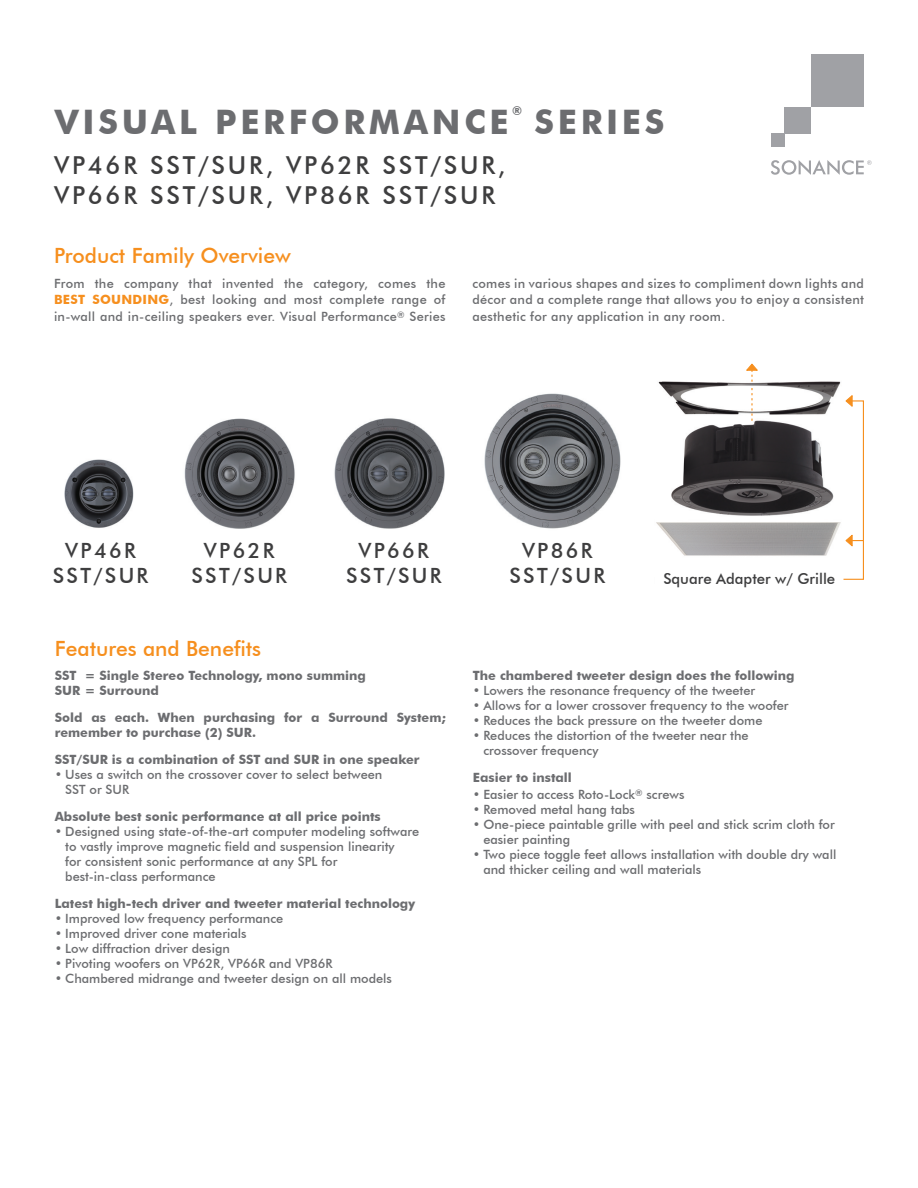
<style>
.page{position:relative;width:918px;height:1188px;background:#fff}
.page>*{position:absolute;margin:0;border:0;box-sizing:border-box;transform-origin:0 0}
.t1{font:700 33.75px "Futura BT";letter-spacing:.11em;color:#6c6d70}
.t2{font:500 24.75px/29.7px "Futura BT";letter-spacing:.11em;color:#3e3e3f}
.t3{font:500 21px/25.2px "Futura BT";letter-spacing:.11em;color:#3e3e3f;text-align:center}
.t4{font:500 21px "Futura BT";color:#f68f1e}
.t5{font:500 15px "Futura BT";color:#3e3e3f}
.t6{font:500 12.75px/15px "Futura BT";color:#6c6d70}
.t7{font:700 12.75px/15px "Futura BT";color:#6c6d70}
.t8{font:700 12px "Futura BT";color:#6c6d70}
.s1{font-weight:700;color:#f68f1e}
</style>
<div class="page">
<div style="left:811px;top:54px;width:53px;height:53px;background:#a0a1a5"></div>
<div style="left:771px;top:133px;width:13px;height:14px;background:#a0a1a5"></div>
<div style="left:784px;top:107px;width:27px;height:26px;background:#a0a1a5"></div>
<svg style="left:771px;top:160px;width:101px;height:15px"></svg>
<img style="left:64px;top:459px;width:70px;height:69px">
<img style="left:184px;top:418px;width:111px;height:111px">
<img style="left:334px;top:418px;width:111px;height:111px">
<img style="left:484px;top:393px;width:137px;height:136px">
<img style="left:656px;top:381px;width:185px;height:175px">
<svg style="left:751px;top:388px;width:2px;height:33px"></svg>
<svg style="left:746px;top:364px;width:12px;height:18px"></svg>
<svg style="left:846px;top:395px;width:6px;height:10px"></svg>
<div style="left:850px;top:400px;width:14px;height:141px;border:1px solid #f68f1e"></div>
<svg style="left:843px;top:535px;width:21px;height:45px"></svg>
<h1 class="t1" style="left:55px;top:102px;width:455px">VISUAL PERFORMANCE</h1>
<p class="t8" style="left:512px;top:103px;width:11px">®</p>
<h1 class="t1" style="left:534px;top:102px;width:131px">SERIES</h1>
<h2 class="t2" style="left:54px;top:150px;width:453px">VP46R SST/SUR, VP62R SST/SUR,<br>VP66R SST/SUR, VP86R SST/SUR</h2>
<h3 class="t4" style="left:54px;top:243px;width:238px">Product Family Overview</h3>
<p class="t6" style="left:54px;top:275px;width:393px;line-height:16.5px;text-align:justify">From the company that invented the category, comes the <span class="s1">BEST SOUNDING</span>, best looking and most complete range of in-wall and in-ceiling speakers ever. Visual Performance<sup>®</sup> Series</p>
<p class="t6" style="left:473px;top:275px;width:393px;line-height:16.5px;text-align:justify">comes in various shapes and sizes to compliment down lights and décor and a complete range that allows you to enjoy a consistent aesthetic for any application in any room.</p>
<h3 class="t3" style="left:53px;top:538px;width:97px">VP46R<br>SST/SUR</h3>
<h3 class="t3" style="left:191px;top:538px;width:97px">VP62R<br>SST/SUR</h3>
<h3 class="t3" style="left:346px;top:538px;width:97px">VP66R<br>SST/SUR</h3>
<h3 class="t3" style="left:509px;top:538px;width:97px">VP86R<br>SST/SUR</h3>
<p class="t5" style="left:663px;top:569px;width:173px">Square Adapter w/ Grille</p>
<h3 class="t4" style="left:55px;top:636px;width:208px">Features and Benefits</h3>
<p class="t7" style="left:55px;top:668px;width:313px">SST = Single Stereo Technology, mono summing<br>SUR = Surround</p>
<p class="t7" style="left:55px;top:710px;width:393px">Sold as each. When purchasing for a Surround System; remember to purchase (2) SUR.</p>
<p class="t7" style="left:55px;top:752px;width:366px">SST/SUR is a combination of SST and SUR in one speaker</p>
<p class="t6" style="left:65px;top:767px;width:319px;text-indent:-11px">• Uses a switch on the crossover cover to select between<br>SST or SUR</p>
<p class="t7" style="left:55px;top:809px;width:328px">Absolute best sonic performance at all price points</p>
<p class="t6" style="left:65px;top:824px;width:356px;text-indent:-11px">• Designed using state-of-the-art computer modeling software to vastly improve magnetic field and suspension linearity<br>for consistent sonic performance at any SPL for<br>best-in-class performance</p>
<p class="t7" style="left:55px;top:896px;width:362px">Latest high-tech driver and tweeter material technology</p>
<p class="t6" style="left:55px;top:911px;width:230px">• Improved low frequency performance</p>
<p class="t6" style="left:55px;top:926px;width:193px">• Improved driver cone materials</p>
<p class="t6" style="left:55px;top:941px;width:177px">• Low diffraction driver design</p>
<p class="t6" style="left:55px;top:956px;width:279px">• Pivoting woofers on VP62R, VP66R and VP86R</p>
<p class="t6" style="left:55px;top:971px;width:339px">• Chambered midrange and tweeter design on all models</p>
<p class="t7" style="left:473px;top:668px;width:323px">The chambered tweeter design does the following</p>
<p class="t6" style="left:473px;top:683px;width:284px">• Lowers the resonance frequency of the tweeter</p>
<p class="t6" style="left:473px;top:698px;width:317px">• Allows for a lower crossover frequency to the woofer</p>
<p class="t6" style="left:473px;top:713px;width:291px">• Reduces the back pressure on the tweeter dome</p>
<p class="t6" style="left:483px;top:728px;width:267px;text-indent:-11px">• Reduces the distortion of the tweeter near the crossover frequency</p>
<p class="t7" style="left:473px;top:770px;width:101px">Easier to install</p>
<p class="t6" style="left:473px;top:786px;width:213px">• Easier to access Roto-Lock<sup>®</sup> screws</p>
<p class="t6" style="left:473px;top:801px;width:164px">• Removed metal hang tabs</p>
<p class="t6" style="left:483px;top:816px;width:353px;text-indent:-11px">• One-piece paintable grille with peel and stick scrim cloth for easier painting</p>
<p class="t6" style="left:483px;top:846px;width:354px;text-indent:-11px">• Two piece toggle feet allows installation with double dry wall and thicker ceiling and wall materials</p>
</div>
